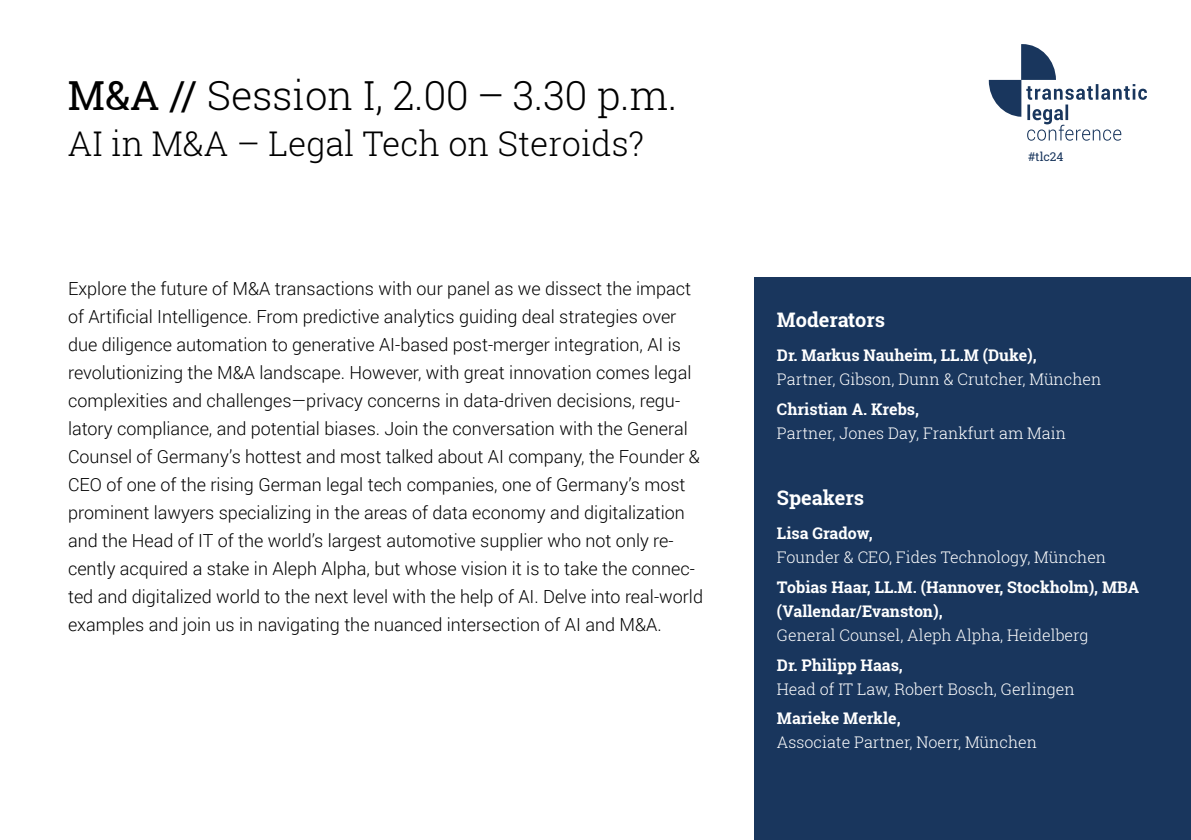
<style>
.page{position:relative;width:1191px;height:840px;background:#fff}
.page>*{position:absolute;margin:0;border:0;box-sizing:border-box;transform-origin:0 0}
.t1{font:300 40px "Roboto Slab";color:#000}
.t2{font:300 34px "Roboto Slab";color:#000}
.t3{font:700 20px "Roboto Slab";color:#fff}
.t4{font:300 18px/28px "Roboto";color:#000}
.t5{font:300 16px "Roboto Slab";color:#fff}
.t6{font:700 16px/24px "Roboto Slab";color:#fff}
.t7{font:12px "Roboto Slab";color:#19365d}
.s1{font-weight:400}
</style>
<div class="page">
<div style="left:754px;top:278px;width:437px;height:561px;background:#19365d"></div>
<svg style="left:988px;top:44px;width:159px;height:97px"></svg>
<h1 class="t1" style="left:68px;top:68px;width:611px"><span class="s1">M&amp;A //</span> Session I, 2.00 – 3.30 p.m.</h1>
<h2 class="t2" style="left:68px;top:120px;width:578px">AI in M&amp;A – Legal Tech on Steroids?</h2>
<p class="t4" style="left:68px;top:274px;width:636px">Explore the future of M&amp;A transactions with our panel as we dissect the impact of Artificial Intelligence. From predictive analytics guiding deal strategies over due diligence automation to generative AI-based post-merger integration, AI is revolutionizing the M&amp;A landscape. However, with great innovation comes legal complexities and challenges—privacy concerns in data-driven decisions, regu&shy;latory compliance, and potential biases. Join the conversation with the General Counsel of Germany’s hottest and most talked about AI company, the Founder &amp; CEO of one of the rising German legal tech companies, one of Germany’s most prominent lawyers specializing in the areas of data economy and digitalization and the Head of IT of the world’s largest automotive supplier who not only re&shy;cently acquired a stake in Aleph Alpha, but whose vision it is to take the connec&shy;ted and digitalized world to the next level with the help of AI. Delve into real-world examples and join us in navigating the nuanced intersection of AI and M&amp;A.</p>
<p class="t7" style="left:1028px;top:148px;width:37px">#tlc24</p>
<p class="t3" style="left:777px;top:306px;width:110px">Moderators</p>
<p class="t6" style="left:777px;top:343px;width:261px">Dr. Markus Nauheim, LL.M (Duke),</p>
<p class="t5" style="left:777px;top:368px;width:326px">Partner, Gibson, Dunn &amp; Crutcher, München</p>
<p class="t6" style="left:777px;top:397px;width:144px">Christian A. Krebs,</p>
<p class="t5" style="left:777px;top:422px;width:290px">Partner, Jones Day, Frankfurt am Main</p>
<p class="t3" style="left:777px;top:484px;width:89px">Speakers</p>
<p class="t6" style="left:777px;top:521px;width:97px">Lisa Gradow,</p>
<p class="t5" style="left:777px;top:546px;width:331px">Founder &amp; CEO, Fides Technology, München</p>
<p class="t6" style="left:777px;top:574px;width:364px">Tobias Haar, LL.M. (Hannover, Stockholm), MBA (Vallendar/Evanston),</p>
<p class="t5" style="left:777px;top:623px;width:313px">General Counsel, Aleph Alpha, Heidelberg</p>
<p class="t6" style="left:777px;top:652px;width:127px">Dr. Philipp Haas,</p>
<p class="t5" style="left:777px;top:677px;width:299px">Head of IT Law, Robert Bosch, Gerlingen</p>
<p class="t6" style="left:777px;top:706px;width:125px">Marieke Merkle,</p>
<p class="t5" style="left:777px;top:731px;width:261px">Associate Partner, Noerr, München</p>
</div>
